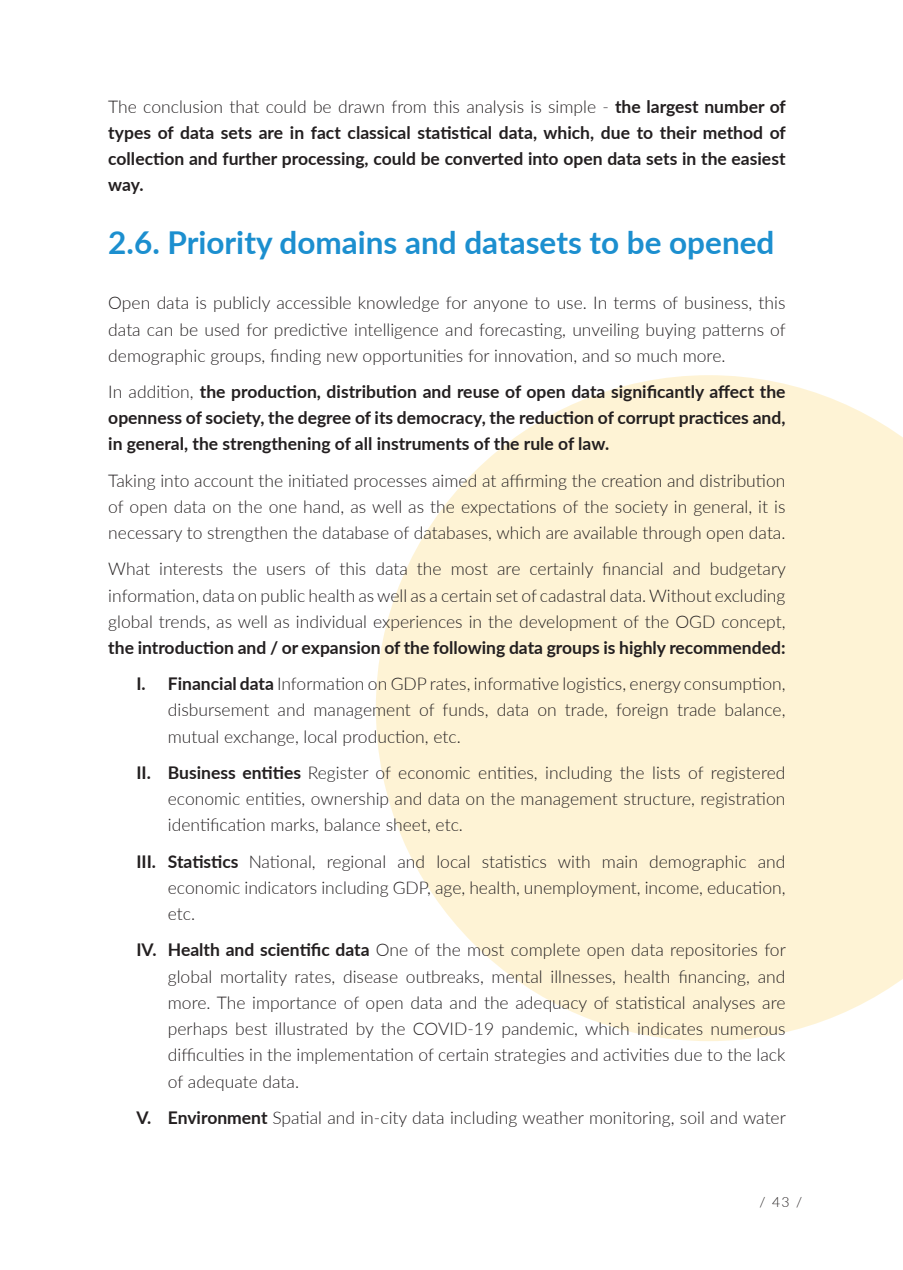
<style>
.page{position:relative;width:903px;height:1270px;background:#fff}
.page>*{position:absolute;margin:0;border:0;box-sizing:border-box;transform-origin:0 0}
.t1{font:700 31.5px "Lato";color:#1c8fcf}
.Paragraph_Style_2{font:300 17.5px/26.2px "Lato";color:#231f20;text-align:justify}
.Paragraph_Style_2-2{font:700 17.5px/26.2px "Lato";color:#231f20;text-align:justify}
.t2{font:300 14px "Lato";color:#231f20}
.s1{font-weight:300}
.s2{font-weight:700}
</style>
<div class="page">
<svg style="left:376px;top:375px;width:527px;height:666px;fill:#fef3d5"></svg>
<p class="Paragraph_Style_2-2" style="left:108px;top:92px;width:679px"><span class="s1">The conclusion that could be drawn from this analysis is simple -</span> the largest number of types of data sets are in fact classical statistical data, which, due to their method of collection and further processing, could be converted into open data sets in the easiest way.</p>
<p class="t1" style="left:108px;top:219px;width:668px">2.6. Priority domains and datasets to be opened</p>
<p class="Paragraph_Style_2" style="left:108px;top:289px;width:679px">Open data is publicly accessible knowledge for anyone to use. In terms of business, this data can be used for predictive intelligence and forecasting, unveiling buying patterns of demographic groups, finding new opportunities for innovation, and so much more.</p>
<p class="Paragraph_Style_2-2" style="left:108px;top:378px;width:679px"><span class="s1">In addition,</span> the production, distribution and reuse of open data significantly affect the openness of society, the degree of its democracy, the reduction of corrupt practices and, in general, the strengthening of all instruments of the rule of law.</p>
<p class="Paragraph_Style_2" style="left:108px;top:467px;width:679px">Taking into account the initiated processes aimed at affirming the creation and distribution of open data on the one hand, as well as the expectations of the society in general, it is necessary to strengthen the database of databases, which are available through open data.</p>
<p class="Paragraph_Style_2" style="left:108px;top:555px;width:679px">What interests the users of this data the most are certainly financial and budgetary information, data on public health as well as a certain set of cadastral data. Without excluding global trends, as well as individual experiences in the development of the OGD concept, <span class="s2">the introduction and / or expansion of the following data groups is highly recommended:</span></p>
<p class="Paragraph_Style_2" style="left:168px;top:670px;width:619px;text-indent:-32px"><span class="s2">I. Financial data</span> Information on GDP rates, informative logistics, energy consumption, disbursement and management of funds, data on trade, foreign trade balance, mutual exchange, local production, etc.</p>
<p class="Paragraph_Style_2" style="left:168px;top:759px;width:619px;text-indent:-32px"><span class="s2">II. Business entities</span> Register of economic entities, including the lists of registered economic entities, ownership and data on the management structure, registration identification marks, balance sheet, etc.</p>
<p class="Paragraph_Style_2" style="left:168px;top:847px;width:619px;text-indent:-32px"><span class="s2">III. Statistics</span> National, regional and local statistics with main demographic and economic indicators including GDP, age, health, unemployment, income, education, etc.</p>
<p class="Paragraph_Style_2" style="left:168px;top:936px;width:619px;text-indent:-32px"><span class="s2">IV. Health and scientific data</span> One of the most complete open data repositories for global mortality rates, disease outbreaks, mental illnesses, health financing, and more. The importance of open data and the adequacy of statistical analyses are perhaps best illustrated by the COVID-19 pandemic, which indicates numerous difficulties in the implementation of certain strategies and activities due to the lack of adequate data.</p>
<p class="Paragraph_Style_2" style="left:136px;top:1104px;width:651px"><span class="s2">V. Environment</span> Spatial and in-city data including weather monitoring, soil and water</p>
<p class="t2" style="left:759px;top:1192px;width:44px">/ 43 /</p>
</div>
